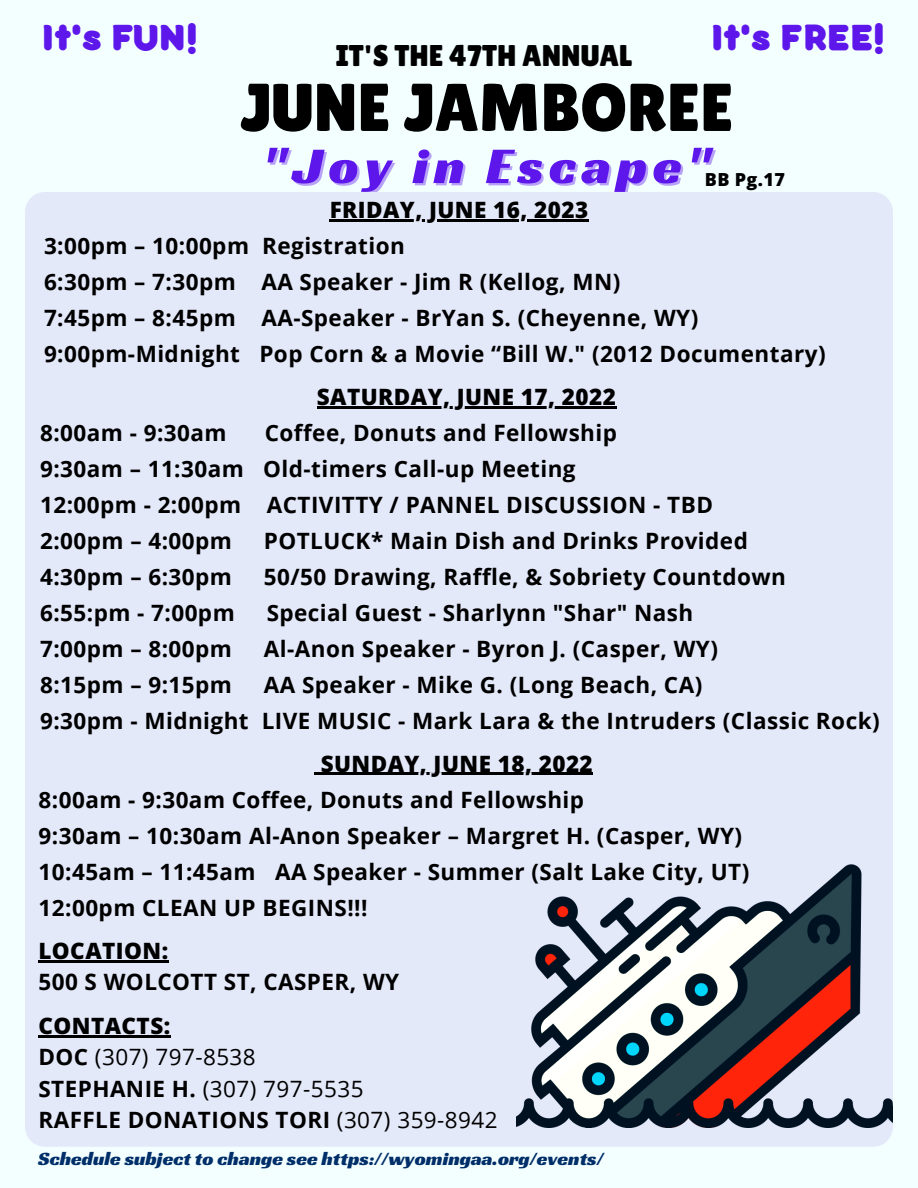
<style>
.page{position:relative;width:918px;height:1188px;background:#f3ffff}
.page>*{position:absolute;margin:0;border:0;box-sizing:border-box;transform-origin:0 0}
.t1{font:67.5px "Lilita One";color:#000}
.t2{font:52.5px "Racing Sans One";letter-spacing:.105em;color:#5e17eb}
.t3{font:800 39px "Bubbleboddy Neue";color:#5e17eb}
.t4{font:30px "Lilita One";color:#000}
.t5{font:700 22.5px/36px "Open Sans";letter-spacing:.02em;color:#000}
.t6{font:22.5px/31.5px "Open Sans";letter-spacing:.02em;color:#000}
.t7{font:800 22.5px "Open Sans";letter-spacing:.02em;color:#000}
.t8{font:19.5px "Racing Sans One";color:#002e69}
.t9{font:800 18px "Open Sans";color:#000}
.s1{font-weight:800}
.s2{font-weight:700}
</style>
<div class="page">
<div style="left:25px;top:192px;width:867px;height:955px;background:#e4e9fa;border-radius:20px"></div>
<svg style="left:314px;top:773px;width:7px;height:2px"></svg>
<hr style="left:321px;top:773px;width:272px;height:2px;background:#000">
<hr style="left:317px;top:406px;width:299px;height:2px;background:#000">
<hr style="left:330px;top:219px;width:259px;height:3px;background:#000">
<hr style="left:38px;top:960px;width:131px;height:2px;background:#000">
<hr style="left:38px;top:1035px;width:133px;height:2px;background:#000">
<img style="left:517px;top:864px;width:375px;height:263px">
<h3 class="t3" style="left:42px;top:25px;width:158px">It's FUN!</h3>
<h3 class="t3" style="left:711px;top:25px;width:176px">It's FREE!</h3>
<h3 class="t4" style="left:336px;top:38px;width:298px">IT'S THE 47TH ANNUAL</h3>
<h1 class="t1" style="left:240px;top:69px;width:495px">JUNE JAMBOREE</h1>
<h2 class="t2" style="left:263px;top:132px;width:449px">"Joy in Escape"</h2>
<p class="t9" style="left:705px;top:167px;width:82px">BB Pg.17</p>
<p class="t7" style="left:330px;top:194px;width:260px">FRIDAY, JUNE 16, 2023</p>
<p class="t5" style="left:44px;top:228px;width:783px">3:00pm – 10:00pm Registration<br>6:30pm – 7:30pm AA Speaker - Jim R (Kellog, MN)<br>7:45pm – 8:45pm AA-Speaker - BrYan S. (Cheyenne, WY)<br>9:00pm-Midnight Pop Corn &amp; a Movie “Bill W." (2012 Documentary)</p>
<p class="t7" style="left:317px;top:381px;width:301px">SATURDAY, JUNE 17, 2022</p>
<p class="t5" style="left:40px;top:414px;width:674px;text-indent:225px">Coffee, Donuts and Fellowship<br>9:30am – 11:30am Old-timers Call-up Meeting<br>12:00pm - 2:00pm ACTIVITTY / PANNEL DISCUSSION - TBD 2:00pm – 4:00pm</p>
<p class="t5" style="left:40px;top:414px;width:188px">8:00am - 9:30am</p>
<p class="t5" style="left:264px;top:522px;width:486px">POTLUCK* Main Dish and Drinks Provided</p>
<p class="t5" style="left:40px;top:558px;width:193px">4:30pm – 6:30pm</p>
<p class="t5" style="left:264px;top:558px;width:524px">50/50 Drawing, Raffle, &amp; Sobriety Countdown</p>
<p class="t5" style="left:40px;top:594px;width:196px">6:55:pm - 7:00pm</p>
<p class="t5" style="left:267px;top:594px;width:428px">Special Guest - Sharlynn "Shar" Nash</p>
<p class="t5" style="left:40px;top:630px;width:193px">7:00pm – 8:00pm</p>
<p class="t5" style="left:264px;top:630px;width:456px">Al-Anon Speaker - Byron J. (Casper, WY)</p>
<p class="t5" style="left:40px;top:666px;width:193px">8:15pm – 9:15pm</p>
<p class="t5" style="left:40px;top:666px;width:841px;text-indent:224px">AA Speaker - Mike G. (Long Beach, CA)<br>9:30pm - Midnight LIVE MUSIC - Mark Lara &amp; the Intruders (Classic Rock)</p>
<p class="t7" style="left:321px;top:748px;width:274px">SUNDAY, JUNE 18, 2022</p>
<p class="t5" style="left:39px;top:781px;width:712px">8:00am - 9:30am Coffee, Donuts and Fellowship<br>9:30am – 10:30am Al-Anon Speaker – Margret H. (Casper, WY)<br>10:45am – 11:45am AA Speaker - Summer (Salt Lake City, UT)<br>12:00pm CLEAN UP BEGINS!!!</p>
<p class="t7" style="left:38px;top:935px;width:131px">LOCATION:</p>
<p class="t5" style="left:38px;top:963px;width:362px">500 S WOLCOTT ST, CASPER, WY</p>
<p class="t6" style="left:38px;top:1009px;width:461px"><span class="s1">CONTACTS:<br></span><span class="s2">DOC</span> (307) 797-8538<br><span class="s2">STEPHANIE H.</span> (307) 797-5535<br><span class="s2">RAFFLE DONATIONS TORI</span> (307) 359-8942</p>
<p class="t8" style="left:38px;top:1146px;width:567px">Schedule subject to change see https://wyomingaa.org/events/</p>
</div>
